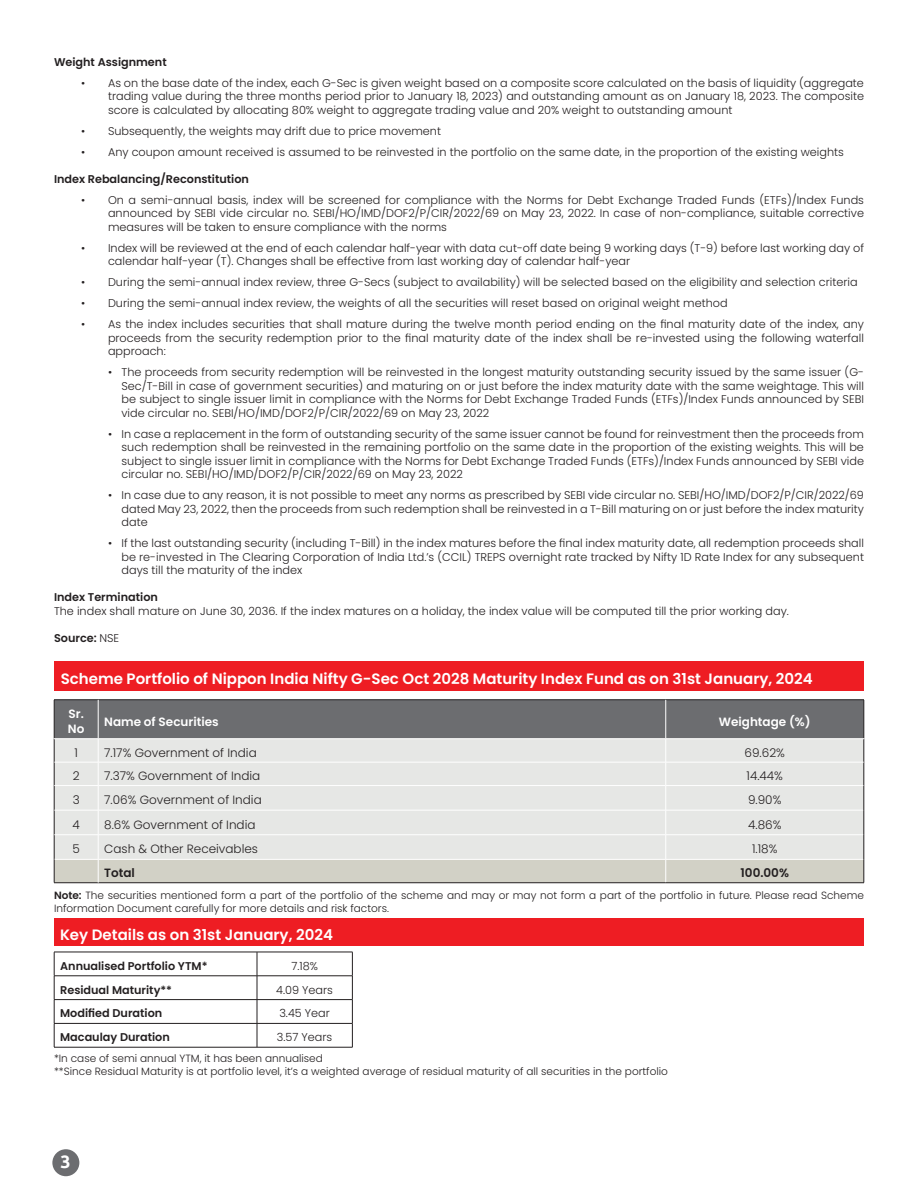
<style>
.page{position:relative;width:918px;height:1188px;background:#fff}
.page>*{position:absolute;margin:0;border:0;box-sizing:border-box;transform-origin:0 0}
.t1{font:700 18px "Ubuntu";color:#fff}
.t2{font:600 15px "Poppins";color:#fff}
.t3{font:300 12px "Poppins";color:#231f20}
.t4{font:600 12px/14.4px "Poppins";color:#fff}
.t5{font:600 12px "Poppins";color:#231f20}
.t6{font:300 11.25px/13.5px "Poppins";color:#231f20;text-align:justify}
.t7{font:600 11.25px "Poppins";color:#231f20}
.t8{font:300 10.5px/12.6px "Poppins";color:#231f20}
.s1{font-weight:300}
.s2{font-weight:600}
</style>
<div class="page">
<div style="left:52px;top:1149px;width:27px;height:27px;background:#6c6d70;border-radius:50%"></div>
<div style="left:54px;top:661px;width:810px;height:30px;background:#ee1d23"></div>
<hr style="left:54px;top:699px;width:44px;height:1px;background:#231f20">
<hr style="left:98px;top:699px;width:568px;height:1px;background:#231f20">
<hr style="left:666px;top:699px;width:198px;height:1px;background:#231f20">
<svg style="left:54px;top:700px;width:811px;height:183px;background:#c9cac8"></svg>
<div style="left:54px;top:918px;width:810px;height:28px;background:#ee1d23"></div>
<hr style="left:54px;top:952px;width:203px;height:1px;background:#231f20">
<hr style="left:257px;top:952px;width:96px;height:1px;background:#231f20">
<hr style="left:54px;top:976px;width:203px;height:1px;background:#231f20">
<hr style="left:257px;top:976px;width:96px;height:1px;background:#231f20">
<hr style="left:54px;top:999px;width:203px;height:1px;background:#231f20">
<hr style="left:257px;top:999px;width:96px;height:1px;background:#231f20">
<hr style="left:54px;top:1023px;width:203px;height:1px;background:#231f20">
<svg style="left:54px;top:952px;width:1px;height:95px"></svg>
<hr style="left:257px;top:1023px;width:96px;height:1px;background:#231f20">
<svg style="left:257px;top:952px;width:1px;height:95px"></svg>
<svg style="left:352px;top:952px;width:1px;height:95px"></svg>
<hr style="left:54px;top:1047px;width:203px;height:1px;background:#231f20">
<hr style="left:257px;top:1047px;width:96px;height:1px;background:#231f20">
<p class="t7" style="left:54px;top:55px;width:114px">Weight Assignment</p>
<p class="t6" style="left:108px;top:76px;width:758px;text-indent:-27px">• As on the base date of the index, each G-Sec is given weight based on a composite score calculated on the basis of liquidity (aggregate trading value during the three months period prior to January 18, 2023) and outstanding amount as on January 18, 2023. The composite score is calculated by allocating 80% weight to aggregate trading value and 20% weight to outstanding amount</p>
<p class="t6" style="left:81px;top:124px;width:362px">• Subsequently, the weights may drift due to price movement</p>
<p class="t6" style="left:81px;top:145px;width:764px">• Any coupon amount received is assumed to be reinvested in the portfolio on the same date, in the proportion of the existing weights</p>
<p class="t7" style="left:54px;top:172px;width:196px">Index Rebalancing/Reconstitution</p>
<p class="t6" style="left:108px;top:193px;width:758px;text-indent:-27px">• On a semi-annual basis, index will be screened for compliance with the Norms for Debt Exchange Traded Funds (ETFs)/Index Funds announced by SEBI vide circular no. SEBI/HO/IMD/DOF2/P/CIR/2022/69 on May 23, 2022. In case of non-compliance, suitable corrective measures will be taken to ensure compliance with the norms</p>
<p class="t6" style="left:108px;top:241px;width:758px;text-indent:-27px">• Index will be reviewed at the end of each calendar half-year with data cut-off date being 9 working days (T-9) before last working day of calendar half-year (T). Changes shall be effective from last working day of calendar half-year</p>
<p class="t6" style="left:81px;top:276px;width:778px">• During the semi-annual index review, three G-Secs (subject to availability) will be selected based on the eligibility and selection criteria</p>
<p class="t6" style="left:81px;top:297px;width:648px">• During the semi-annual index review, the weights of all the securities will reset based on original weight method</p>
<p class="t6" style="left:108px;top:318px;width:758px;text-indent:-27px">• As the index includes securities that shall mature during the twelve month period ending on the final maturity date of the index, any proceeds from the security redemption prior to the final maturity date of the index shall be re-invested using the following waterfall approach:</p>
<p class="t6" style="left:122px;top:366px;width:744px;text-indent:-14px">• The proceeds from security redemption will be reinvested in the longest maturity outstanding security issued by the same issuer (G-Sec/T-Bill in case of government securities) and maturing on or just before the index maturity date with the same weightage. This will be subject to single issuer limit in compliance with the Norms for Debt Exchange Traded Funds (ETFs)/Index Funds announced by SEBI vide circular no. SEBI/HO/IMD/DOF2/P/CIR/2022/69 on May 23, 2022</p>
<p class="t6" style="left:122px;top:427px;width:744px;text-indent:-14px">• In case a replacement in the form of outstanding security of the same issuer cannot be found for reinvestment then the proceeds from such redemption shall be reinvested in the remaining portfolio on the same date in the proportion of the existing weights. This will be subject to single issuer limit in compliance with the Norms for Debt Exchange Traded Funds (ETFs)/Index Funds announced by SEBI vide circular no. SEBI/HO/IMD/DOF2/P/CIR/2022/69 on May 23, 2022</p>
<p class="t6" style="left:122px;top:489px;width:744px;text-indent:-14px">• In case due to any reason, it is not possible to meet any norms as prescribed by SEBI vide circular no. SEBI/HO/IMD/DOF2/P/CIR/2022/69 dated May 23, 2022, then the proceeds from such redemption shall be reinvested in a T-Bill maturing on or just before the index maturity date</p>
<p class="t6" style="left:122px;top:537px;width:744px;text-indent:-14px">• If the last outstanding security (including T-Bill) in the index matures before the final index maturity date, all redemption proceeds shall be re-invested in The Clearing Corporation of India Ltd.’s (CCIL) TREPS overnight rate tracked by Nifty 1D Rate Index for any subsequent days till the maturity of the index</p>
<p class="t7" style="left:54px;top:591px;width:105px">Index Termination</p>
<p class="t6" style="left:54px;top:604px;width:737px">The index shall mature on June 30, 2036. If the index matures on a holiday, the index value will be computed till the prior working day.</p>
<p class="t7" style="left:54px;top:631px;width:67px">Source: <span class="s1">NSE</span></p>
<p class="t2" style="left:61px;top:670px;width:753px">Scheme Portfolio of Nippon India Nifty G-Sec Oct 2028 Maturity Index Fund as on 31st January, 2024</p>
<p class="t4" style="left:68px;top:707px;width:18px">Sr.<br>No</p>
<p class="t4" style="left:104px;top:714px;width:116px">Name of Securities</p>
<p class="t4" style="left:719px;top:714px;width:93px">Weightage (%)</p>
<p class="t3" style="left:74px;top:746px;width:5px">1</p>
<p class="t3" style="left:104px;top:746px;width:154px">7.17% Government of India</p>
<p class="t3" style="left:745px;top:746px;width:42px">69.62%</p>
<p class="t3" style="left:73px;top:769px;width:8px">2</p>
<p class="t3" style="left:104px;top:769px;width:158px">7.37% Government of India</p>
<p class="t3" style="left:747px;top:769px;width:38px">14.44%</p>
<p class="t3" style="left:73px;top:793px;width:9px">3</p>
<p class="t3" style="left:104px;top:793px;width:159px">7.06% Government of India</p>
<p class="t3" style="left:748px;top:793px;width:35px">9.90%</p>
<p class="t3" style="left:73px;top:818px;width:9px">4</p>
<p class="t3" style="left:104px;top:818px;width:153px">8.6% Government of India</p>
<p class="t3" style="left:748px;top:818px;width:35px">4.86%</p>
<p class="t3" style="left:72px;top:842px;width:9px">5</p>
<p class="t3" style="left:104px;top:842px;width:155px">Cash &amp; Other Receivables</p>
<p class="t3" style="left:752px;top:842px;width:27px">1.18%</p>
<p class="t5" style="left:104px;top:866px;width:32px">Total</p>
<p class="t5" style="left:741px;top:866px;width:50px">100.00%</p>
<p class="t8" style="left:54px;top:890px;width:812px"><span class="s2">Note:</span> The securities mentioned form a part of the portfolio of the scheme and may or may not form a part of the portfolio in future. Please read Scheme<br>Information Document carefully for more details and risk factors.</p>
<p class="t2" style="left:60px;top:926px;width:274px">Key Details as on 31st January, 2024</p>
<p class="t7" style="left:60px;top:959px;width:149px">Annualised Portfolio YTM*</p>
<p class="t6" style="left:291px;top:959px;width:28px">7.18%</p>
<p class="t7" style="left:60px;top:983px;width:113px">Residual Maturity**</p>
<p class="t6" style="left:276px;top:983px;width:58px">4.09 Years</p>
<p class="t7" style="left:60px;top:1007px;width:104px">Modified Duration</p>
<p class="t6" style="left:279px;top:1007px;width:52px">3.45 Year</p>
<p class="t7" style="left:60px;top:1031px;width:111px">Macaulay Duration</p>
<p class="t6" style="left:277px;top:1031px;width:57px">3.57 Years</p>
<p class="t8" style="left:54px;top:1052px;width:270px">*In case of semi annual YTM, it has been annualised</p>
<p class="t8" style="left:54px;top:1065px;width:616px">**Since Residual Maturity is at portfolio level, it’s a weighted average of residual maturity of all securities in the portfolio</p>
<p class="t1" style="left:61px;top:1151px;width:12px">3</p>
</div>
